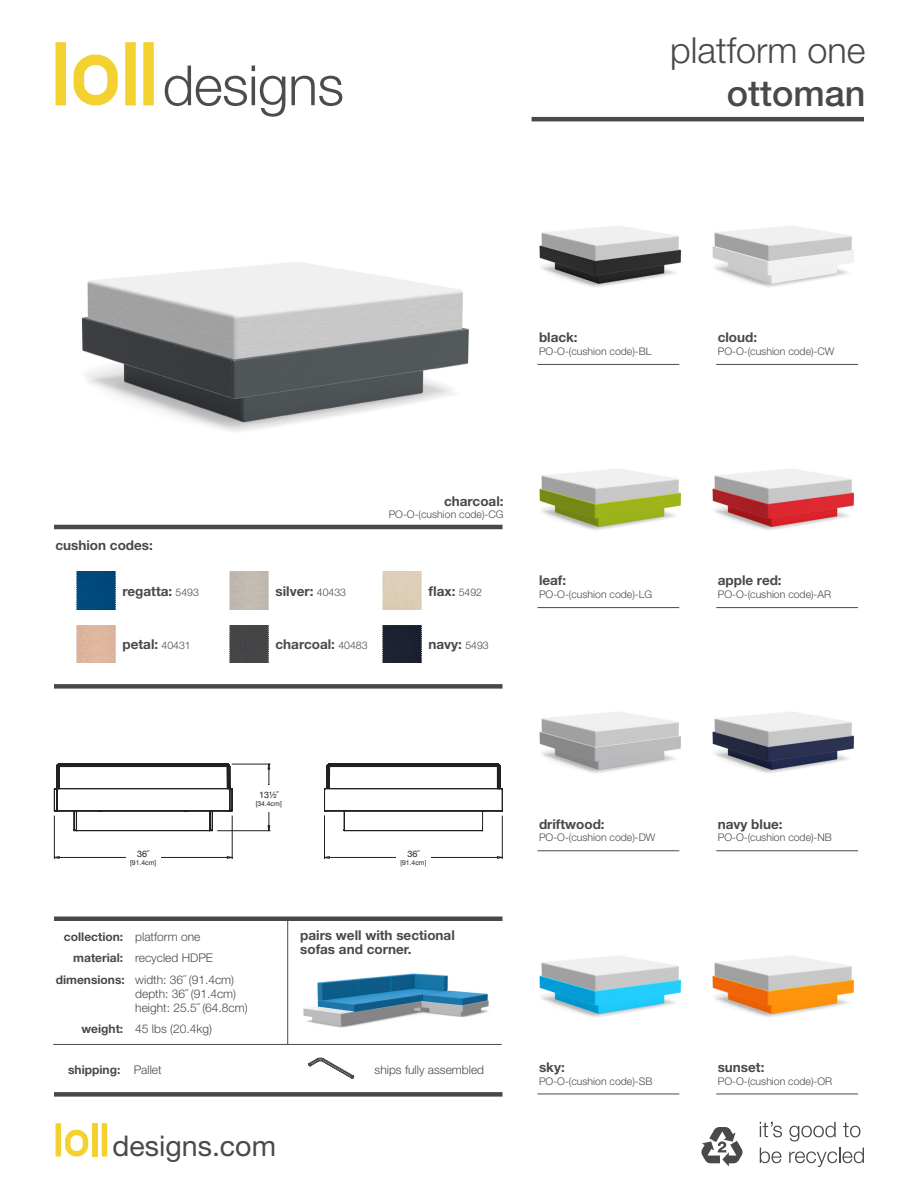
<style>
.page{position:relative;width:918px;height:1188px;background:#fff}
.page>*{position:absolute;margin:0;border:0;box-sizing:border-box;transform-origin:0 0}
.t1{font:300 36px "Helvetica Neue";color:#49494c}
.t2{font:500 36px "Helvetica Neue";color:#49494c}
.t3{font:28.5px "Helvetica Neue";color:#49494c}
.t4{font:700 13.5px "Helvetica Neue";color:#49494c}
.t5{font:300 12px "Helvetica Neue";color:#49494c}
.t6{font:700 12px "Helvetica Neue";color:#49494c}
.t7{font:300 10.5px "Helvetica Neue";color:#49494c}
.t8{font:9px "Helvetica Neue";color:#231f20}
.t9{font:6.75px "Helvetica Neue";color:#231f20}
.s1{font-weight:300;font-size:10.5px}
.s2{font-weight:300}
.s3{font-weight:700}
</style>
<div class="page">
<svg style="left:701px;top:1127px;width:42px;height:39px"></svg>
<div style="left:92px;top:1123px;width:6px;height:33px;background:#f5d12f"></div>
<div style="left:56px;top:1123px;width:5px;height:33px;background:#f5d12f"></div>
<div style="left:102px;top:1123px;width:5px;height:33px;background:#f5d12f"></div>
<svg style="left:65px;top:1130px;width:23px;height:26px"></svg>
<hr style="left:538px;top:364px;width:141px;height:1px;background:#49494c">
<hr style="left:538px;top:607px;width:141px;height:1px;background:#49494c">
<hr style="left:538px;top:851px;width:141px;height:1px;background:#49494c">
<hr style="left:538px;top:1094px;width:141px;height:1px;background:#49494c">
<hr style="left:716px;top:364px;width:142px;height:1px;background:#49494c">
<hr style="left:716px;top:607px;width:142px;height:1px;background:#49494c">
<hr style="left:716px;top:851px;width:142px;height:1px;background:#49494c">
<hr style="left:716px;top:1094px;width:142px;height:1px;background:#49494c">
<hr style="left:532px;top:117px;width:332px;height:4px;background:#49494c">
<div style="left:54px;top:916px;width:448px;height:5px;background:#49494c"></div>
<div style="left:54px;top:1092px;width:448px;height:5px;background:#49494c"></div>
<div style="left:54px;top:684px;width:448px;height:5px;background:#49494c"></div>
<hr style="left:54px;top:525px;width:448px;height:4px;background:#49494c">
<div style="left:125px;top:42px;width:11px;height:63px;background:#f5d12f"></div>
<div style="left:55px;top:42px;width:11px;height:63px;background:#f5d12f"></div>
<div style="left:143px;top:42px;width:11px;height:63px;background:#f5d12f"></div>
<svg style="left:74px;top:55px;width:44px;height:50px"></svg>
<hr style="left:287px;top:918px;width:1px;height:126px;background:#49494c">
<hr style="left:53px;top:1044px;width:449px;height:1px;background:#49494c">
<svg style="left:308px;top:1058px;width:46px;height:21px"></svg>
<svg style="left:760px;top:1122px;width:22px;height:15px"></svg>
<svg style="left:789px;top:1122px;width:47px;height:19px"></svg>
<svg style="left:843px;top:1123px;width:18px;height:14px"></svg>
<svg style="left:760px;top:1148px;width:21px;height:15px"></svg>
<svg style="left:789px;top:1148px;width:75px;height:19px"></svg>
<svg style="left:54px;top:571px;width:181px;height:118px"></svg>
<svg style="left:53px;top:763px;width:450px;height:97px"></svg>
<img style="left:539px;top:226px;width:143px;height:61px">
<img style="left:539px;top:469px;width:143px;height:61px">
<img style="left:539px;top:712px;width:142px;height:61px">
<img style="left:539px;top:956px;width:143px;height:61px">
<img style="left:712px;top:226px;width:142px;height:61px">
<img style="left:712px;top:469px;width:143px;height:61px">
<img style="left:712px;top:712px;width:143px;height:61px">
<img style="left:712px;top:956px;width:143px;height:61px">
<img style="left:81px;top:262px;width:388px;height:170px">
<img style="left:303px;top:973px;width:186px;height:55px">
<img style="left:76px;top:572px;width:40px;height:37px">
<div style="left:76px;top:625px;width:40px;height:38px;background:#deb59f"></div>
<img style="left:229px;top:572px;width:40px;height:37px">
<div style="left:229px;top:625px;width:40px;height:38px;background:#454547"></div>
<img style="left:382px;top:572px;width:40px;height:37px">
<div style="left:382px;top:625px;width:40px;height:38px;background:#1c2232"></div>
<div style="left:252px;top:785px;width:34px;height:27px;background:#fff"></div>
<div style="left:396px;top:849px;width:35px;height:18px;background:#fff"></div>
<div style="left:126px;top:849px;width:34px;height:18px;background:#fff"></div>
<svg style="left:164px;top:65px;width:178px;height:52px"></svg>
<p class="t1" style="left:670px;top:28px;width:197px">platform one</p>
<p class="t2" style="left:727px;top:72px;width:140px">ottoman</p>
<p class="t4" style="left:56px;top:537px;width:99px">cushion codes:</p>
<p class="t4" style="left:123px;top:583px;width:78px">regatta: <span class="s1">5493</span></p>
<p class="t4" style="left:123px;top:636px;width:70px">petal: <span class="s1">40431</span></p>
<p class="t4" style="left:539px;top:329px;width:40px">black:</p>
<p class="t7" style="left:539px;top:345px;width:114px">PO-O-(cushion code)-BL</p>
<p class="t4" style="left:444px;top:492px;width:61px">charcoal:</p>
<p class="t7" style="left:389px;top:508px;width:116px">PO-O-(cushion code)-CG</p>
<p class="t4" style="left:276px;top:583px;width:72px">silver: <span class="s1">40433</span></p>
<p class="t4" style="left:276px;top:636px;width:94px">charcoal: <span class="s1">40483</span></p>
<p class="t4" style="left:428px;top:583px;width:55px">flax: <span class="s1">5492</span></p>
<p class="t4" style="left:428px;top:636px;width:62px">navy: <span class="s1">5493</span></p>
<p class="t4" style="left:539px;top:572px;width:29px">leaf:</p>
<p class="t7" style="left:539px;top:588px;width:115px">PO-O-(cushion code)-LG</p>
<p class="t8" style="left:137px;top:848px;width:14px">36˝</p>
<p class="t9" style="left:130px;top:858px;width:28px">[91.4cm]</p>
<p class="t8" style="left:259px;top:788px;width:21px">13½˝</p>
<p class="t9" style="left:256px;top:799px;width:28px">[34.4cm]</p>
<p class="t8" style="left:407px;top:848px;width:14px">36˝</p>
<p class="t9" style="left:400px;top:858px;width:28px">[91.4cm]</p>
<p class="t4" style="left:300px;top:927px;width:156px">pairs well with sectional</p>
<p class="t4" style="left:300px;top:941px;width:113px">sofas and corner.</p>
<p class="t6" style="left:64px;top:929px;width:138px">collection: <span class="s2">platform one</span></p>
<p class="t5" style="left:73px;top:950px;width:141px"><span class="s3">material:</span> recycled HDPE</p>
<p class="t5" style="left:56px;top:973px;width:180px"><span class="s3">dimensions:</span> width: 36˝ (91.4cm)</p>
<p class="t5" style="left:135px;top:987px;width:102px">depth: 36˝ (91.4cm)</p>
<p class="t5" style="left:135px;top:1000px;width:114px">height: 25.5˝ (64.8cm)</p>
<p class="t5" style="left:81px;top:1021px;width:132px"><span class="s3">weight:</span> 45 lbs (20.4kg)</p>
<p class="t6" style="left:68px;top:1063px;width:95px">shipping: <span class="s2">Pallet</span></p>
<p class="t5" style="left:375px;top:1062px;width:111px">ships fully assembled</p>
<h2 class="t3" style="left:113px;top:1129px;width:165px">designs.com</h2>
<h2 class="t3" style="left:112px;top:1129px;width:132px">trade.com</h2>
<p class="t4" style="left:539px;top:815px;width:67px">driftwood:</p>
<p class="t7" style="left:539px;top:831px;width:118px">PO-O-(cushion code)-DW</p>
<p class="t4" style="left:539px;top:1059px;width:27px">sky:</p>
<p class="t7" style="left:539px;top:1075px;width:115px">PO-O-(cushion code)-SB</p>
<p class="t4" style="left:718px;top:329px;width:41px">cloud:</p>
<p class="t7" style="left:718px;top:345px;width:118px">PO-O-(cushion code)-CW</p>
<p class="t4" style="left:718px;top:572px;width:65px">apple red:</p>
<p class="t7" style="left:718px;top:588px;width:115px">PO-O-(cushion code)-AR</p>
<p class="t4" style="left:718px;top:815px;width:66px">navy blue:</p>
<p class="t7" style="left:718px;top:831px;width:116px">PO-O-(cushion code)-NB</p>
<p class="t4" style="left:718px;top:1059px;width:48px">sunset:</p>
<p class="t7" style="left:718px;top:1075px;width:116px">PO-O-(cushion code)-OR</p>
</div>
